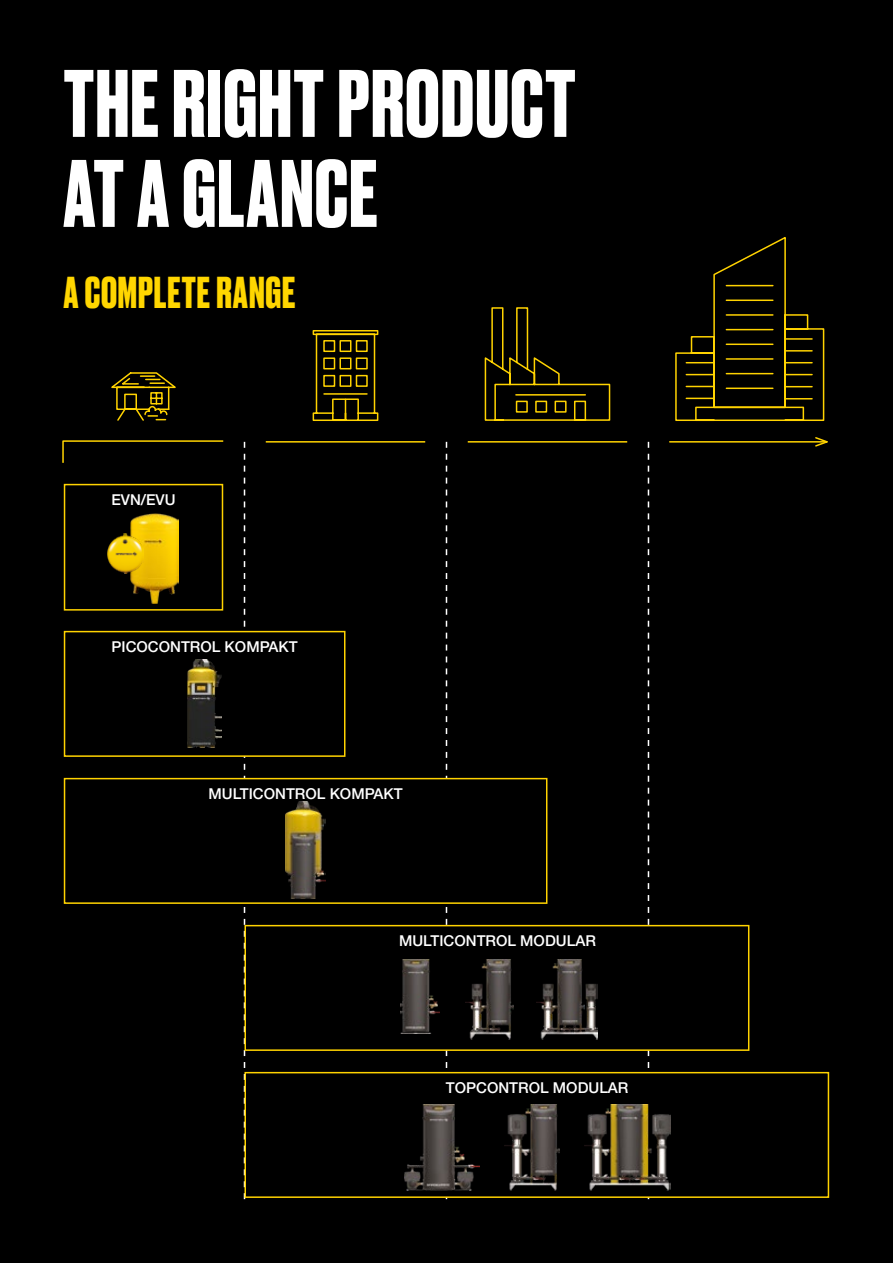
<style>
.page{position:relative;width:893px;height:1263px;background:#000}
.page>*{position:absolute;margin:0;border:0;box-sizing:border-box;transform-origin:0 0}
.t1{font:700 90px/90px "Druk";letter-spacing:.015em;color:#fff}
.t2{font:700 42px "Druk";letter-spacing:.02em;color:#ffd600}
.t3{font:500 15px "Helvetica Neue LT Pro";color:#fff}
</style>
<div class="page">
<svg style="left:244px;top:442px;width:1px;height:757px"></svg>
<svg style="left:446px;top:442px;width:1px;height:757px"></svg>
<svg style="left:648px;top:442px;width:1px;height:757px"></svg>
<div style="left:64px;top:484px;width:159px;height:127px;border:2px solid #ffd300"></div>
<div style="left:65px;top:632px;width:280px;height:124px;background:#000"></div>
<div style="left:64px;top:631px;width:281px;height:126px;border:2px solid #ffd300"></div>
<div style="left:65px;top:779px;width:482px;height:124px;background:#000"></div>
<div style="left:64px;top:778px;width:483px;height:126px;border:2px solid #ffd300"></div>
<div style="left:245px;top:926px;width:504px;height:124px;background:#000"></div>
<div style="left:244px;top:925px;width:505px;height:126px;border:2px solid #ffd300"></div>
<div style="left:245px;top:1073px;width:583px;height:124px;background:#000"></div>
<div style="left:244px;top:1072px;width:585px;height:126px;border:2px solid #ffd300"></div>
<svg style="left:675px;top:237px;width:150px;height:184px"></svg>
<hr style="left:670px;top:441px;width:157px;height:2px;background:#ffd300">
<svg style="left:814px;top:437px;width:14px;height:10px"></svg>
<svg style="left:484px;top:307px;width:127px;height:114px"></svg>
<hr style="left:266px;top:441px;width:158px;height:2px;background:#ffd300">
<hr style="left:468px;top:441px;width:158px;height:2px;background:#ffd300">
<svg style="left:62px;top:440px;width:162px;height:23px"></svg>
<svg style="left:312px;top:330px;width:67px;height:91px"></svg>
<svg style="left:111px;top:372px;width:65px;height:49px"></svg>
<img style="left:188px;top:659px;width:33px;height:88px">
<img style="left:131px;top:513px;width:47px;height:91px">
<img style="left:107px;top:534px;width:37px;height:40px">
<img style="left:286px;top:801px;width:39px;height:97px">
<img style="left:400px;top:959px;width:40px;height:75px">
<img style="left:536px;top:959px;width:62px;height:80px">
<img style="left:466px;top:959px;width:48px;height:80px">
<img style="left:404px;top:1104px;width:75px;height:86px">
<img style="left:584px;top:1104px;width:86px;height:86px">
<img style="left:504px;top:1104px;width:56px;height:86px">
<h1 class="t1" style="left:64px;top:54px;width:513px">THE RIGHT PRODUCT<br>AT A GLANCE</h1>
<h2 class="t2" style="left:64px;top:264px;width:233px">A COMPLETE RANGE</h2>
<p class="t3" style="left:111px;top:490px;width:66px">EVN/EVU</p>
<p class="t3" style="left:112px;top:637px;width:188px">PICOCONTROL KOMPAKT</p>
<p class="t3" style="left:208px;top:784px;width:196px">MULTICONTROL KOMPAKT</p>
<p class="t3" style="left:399px;top:931px;width:198px">MULTICONTROL MODULAR</p>
<p class="t3" style="left:446px;top:1078px;width:184px">TOPCONTROL MODULAR</p>
</div>
